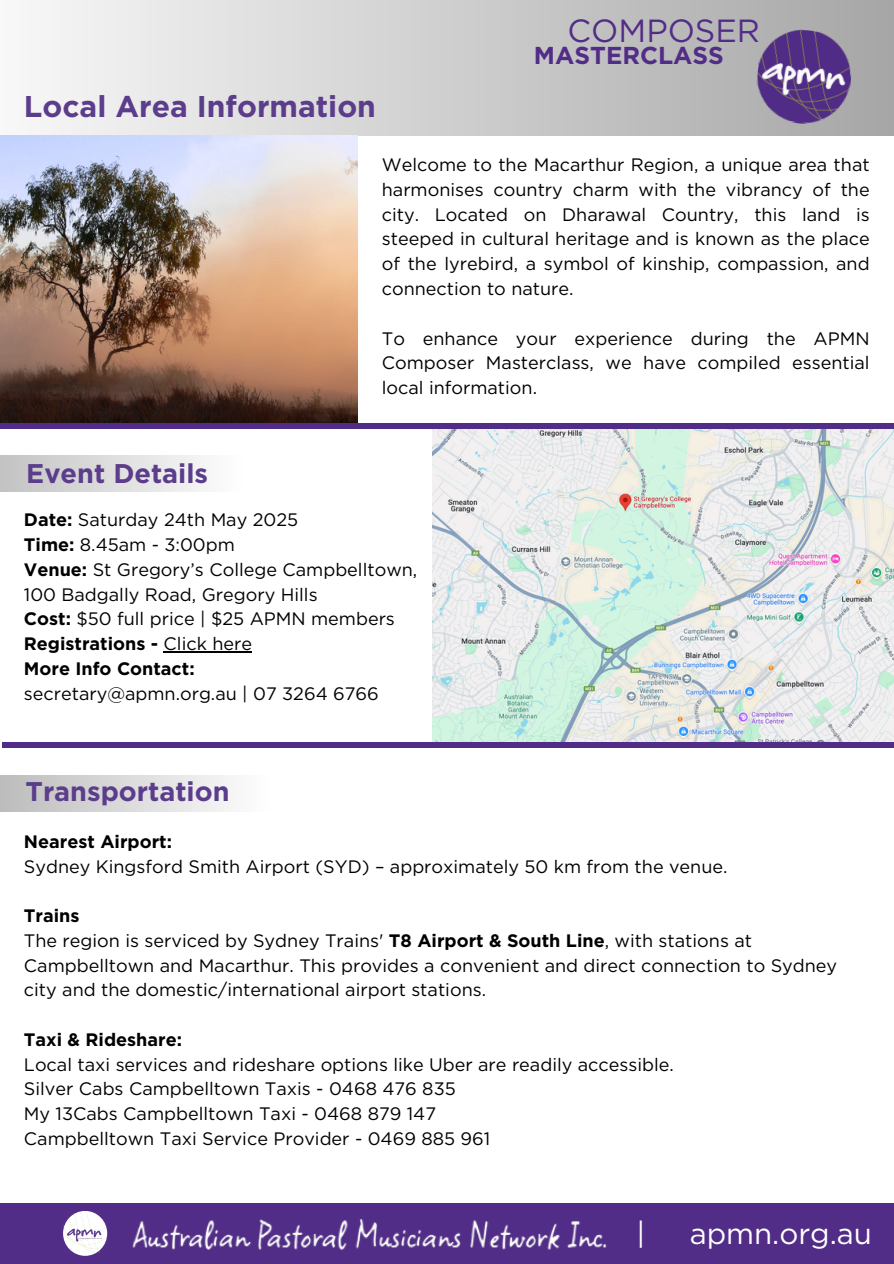
<style>
.page{position:relative;width:894px;height:1264px;background:#fff}
.page>*{position:absolute;margin:0;border:0;box-sizing:border-box;transform-origin:0 0}
.t1{font:31.95px "Gotham";color:#522d88}
.t2{font:700 30px "Gotham";color:#5b3d8c}
.t3{font:29.4px "Gotham";color:#fff}
.t4{font:700 27px "Gotham";color:#5b3d8c}
.t5{font:700 24.45px "Gotham";color:#522d88}
.t6{font:18px/24.8px "Gotham";color:#000;text-align:justify}
.t7{font:700 18px "Gotham";color:#000}
.s1{font-weight:700}
.s2{font-weight:400}
</style>
<div class="page">
<div style="left:0;top:0;width:893px;height:136px;background:linear-gradient(to right,#f8f8f8,#a6a6a6)"></div>
<img style="left:753px;top:26px;width:102px;height:102px">
<div style="left:0;top:1203px;width:893px;height:60px;background:#522d88"></div>
<img style="left:132px;top:1219px;width:475px;height:31px">
<div style="left:63px;top:1210px;width:44px;height:45px;background:#fff;border-radius:50%"></div>
<img style="left:63px;top:1211px;width:42px;height:41px">
<img style="left:0;top:136px;width:358px;height:287px">
<div style="left:0;top:455px;width:243px;height:36px;background:linear-gradient(to right,#c3c3c3,#fefefe)"></div>
<img style="left:432px;top:429px;width:461px;height:313px">
<div style="left:0;top:423px;width:893px;height:6px;background:#522d88"></div>
<div style="left:0;top:775px;width:269px;height:36px;background:linear-gradient(to right,#bcbcbc,#fefefe)"></div>
<div style="left:2px;top:742px;width:891px;height:5px;background:#522d88"></div>
<hr style="left:163px;top:651px;width:89px;height:1px;background:#000">
<p class="t2" style="left:24px;top:88px;width:353px">Local Area Information</p>
<p class="t1" style="left:567px;top:11px;width:194px">COMPOSER</p>
<h3 class="t5" style="left:534px;top:40px;width:191px">MASTERCLASS</h3>
<h2 class="t6" style="left:381px;top:152px;width:489px">Welcome to the Macarthur Region, a unique area that harmonises country charm with the vibrancy of the city. Located on Dharawal Country, this land is steeped in cultural heritage and is known as the place of the lyrebird, a symbol of kinship, compassion, and connection to nature.</h2>
<h1 class="t6" style="left:381px;top:325px;width:489px">To enhance your experience during the APMN Composer Masterclass, we have compiled essential local information.</h1>
<p class="t4" style="left:26px;top:457px;width:183px">Event Details</p>
<p class="t6" style="left:24px;top:507px;width:276px"><span class="s1">Date:</span> Saturday 24th May 2025</p>
<p class="t6" style="left:24px;top:532px;width:212px"><span class="s1">Time:</span> 8.45am - 3:00pm</p>
<p class="t6" style="left:24px;top:557px;width:395px"><span class="s1">Venue:</span> St Gregory’s College Campbelltown,</p>
<p class="t6" style="left:24px;top:582px;width:295px">100 Badgally Road, Gregory Hills</p>
<p class="t6" style="left:24px;top:606px;width:372px"><span class="s1">Cost:</span> $50 full price | $25 APMN members</p>
<h4 class="t7" style="left:24px;top:633px;width:230px">Registrations - <span class="s2">Click here</span></h4>
<p class="t7" style="left:24px;top:657px;width:172px">More Info Contact:</p>
<p class="t6" style="left:24px;top:681px;width:356px">secretary@apmn.org.au | 07 3264 6766</p>
<p class="t4" style="left:25px;top:775px;width:205px">Transportation</p>
<p class="t7" style="left:24px;top:830px;width:149px">Nearest Airport:</p>
<h4 class="t6" style="left:24px;top:853px;width:705px">Sydney Kingsford Smith Airport (SYD) – approximately 50 km from the venue.</h4>
<p class="t7" style="left:24px;top:904px;width:57px">Trains</p>
<p class="t6" style="left:24px;top:927px;width:814px;text-align:left">The region is serviced by Sydney Trains' <span class="s1">T8 Airport &amp; South Line</span>, with stations at<br>Campbelltown and Macarthur. This provides a convenient and direct connection to Sydney city and the domestic/international airport stations.</p>
<p class="t7" style="left:24px;top:1028px;width:160px">Taxi &amp; Rideshare:</p>
<p class="t6" style="left:24px;top:1051px;width:651px">Local taxi services and rideshare options like Uber are readily accessible.</p>
<p class="t6" style="left:24px;top:1076px;width:433px">Silver Cabs Campbelltown Taxis - 0468 476 835</p>
<p class="t6" style="left:24px;top:1101px;width:413px">My 13Cabs Campbelltown Taxi - 0468 879 147</p>
<p class="t6" style="left:24px;top:1125px;width:468px">Campbelltown Taxi Service Provider - 0469 885 961</p>
<p class="t3" style="left:636px;top:1215px;width:10px">|</p>
<p class="t3" style="left:689px;top:1215px;width:184px">apmn.org.au</p>
</div>
